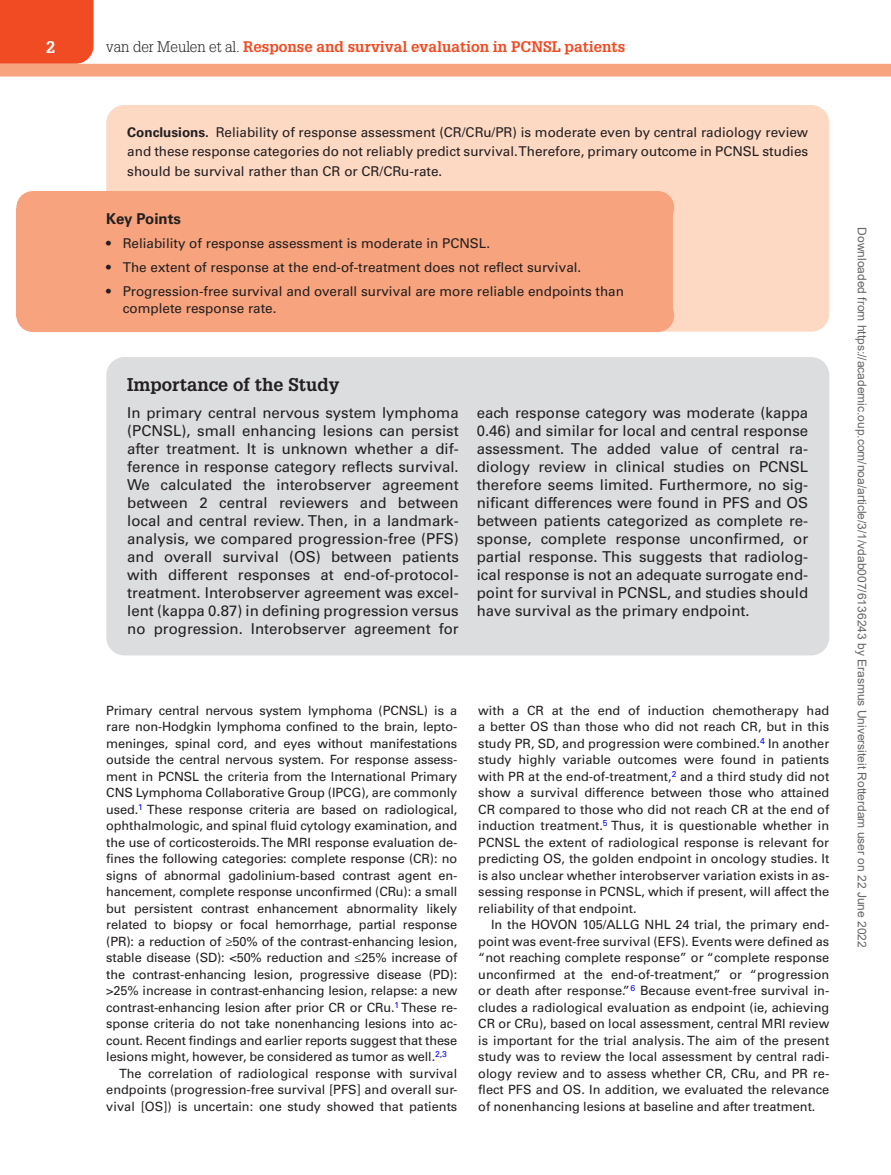
<style>
.page{position:relative;width:891px;height:1175px;background:#fff}
.page>*{position:absolute;margin:0;border:0;box-sizing:border-box;transform-origin:0 0}
.t1{font:700 18px "Glypha LT Std";color:#231f20}
.t2{font:700 16.5px "Glypha LT Std";color:#fff}
.t3{font:15px/18px "Univers LT Std";color:#231f20;text-align:justify}
.t4{font:700 15px "Glypha LT Std";color:#f04b22}
.t5{font:700 15px "Univers LT Std";color:#231f20}
.t6{font:13.5px/19.5px "Univers LT Std";color:#231f20;text-align:justify}
.t7{font:12.75px/16.5px "Univers LT Std";letter-spacing:-.01em;color:#231f20;text-align:justify}
.t8{font:12px "Arial";color:#666}
.s1{font-weight:300;color:#231f20}
.s2{font-weight:700}
</style>
<div class="page">
<div style="left:0;top:0;width:94px;height:64px;background:#f04b22"></div>
<div style="left:0;top:64px;width:891px;height:12px;background:#f7a37d"></div>
<div style="left:106px;top:105px;width:723px;height:227px;background:#fdd8c3;border-radius:18px"></div>
<div style="left:16px;top:209px;width:657px;height:34px;background:#f7a37d"></div>
<div style="left:33px;top:191px;width:624px;height:33px;background:#f7a37d"></div>
<hr style="left:657px;top:191px;width:1px;height:33px;background:#f7a37d">
<div style="left:16px;top:225px;width:657px;height:40px;background:#f7a37d"></div>
<div style="left:16px;top:249px;width:657px;height:40px;background:#f7a37d"></div>
<div style="left:16px;top:273px;width:657px;height:43px;background:#f7a37d"></div>
<div style="left:33px;top:299px;width:624px;height:33px;background:#f7a37d"></div>
<hr style="left:657px;top:299px;width:1px;height:33px;background:#f7a37d">
<div style="left:106px;top:357px;width:723px;height:298px;background:#dcdddf;border-radius:18px"></div>
<p class="t2" style="left:46px;top:37px;width:11px">2</p>
<p class="t4" style="left:106px;top:37px;width:520px"><span class="s1">van der Meulen et al.</span> Response and survival evaluation in PCNSL patients</p>
<p class="t6" style="left:127px;top:122px;width:682px"><span class="s2">Conclusions.</span> Reliability of response assessment (CR/CRu/PR) is moderate even by central radiology review and these response categories do not reliably predict survival. Therefore, primary outcome in PCNSL studies should be survival rather than CR or CR/CRu-rate.</p>
<p class="t5" style="left:106px;top:210px;width:76px">Key Points</p>
<p class="t6" style="left:106px;top:233px;width:385px">• Reliability of response assessment is moderate in PCNSL.</p>
<p class="t6" style="left:106px;top:257px;width:477px">• The extent of response at the end-of-treatment does not reflect survival.</p>
<p class="t6" style="left:123px;top:283px;width:503px;line-height:16.5px;text-indent:-16px">• Progression-free survival and overall survival are more reliable endpoints than complete response rate.</p>
<h1 class="t1" style="left:127px;top:373px;width:214px">Importance of the Study</h1>
<p class="t3" style="left:127px;top:404px;width:333px">In primary central nervous system lymphoma (PCNSL), small enhancing lesions can persist after treatment. It is unknown whether a dif&shy;ference in response category reflects survival.<br>We calculated the interobserver agreement between 2 central reviewers and between local and central review. Then, in a landmark&shy;analysis, we compared progression-free (PFS) and overall survival (OS) between patients with different responses at end-of-protocol&shy;treatment. Interobserver agreement was excel&shy;lent (kappa 0.87) in defining progression versus no progression. Interobserver agreement for</p>
<p class="t3" style="left:477px;top:404px;width:333px">each response category was moderate (kappa 0.46) and similar for local and central response assessment. The added value of central ra&shy;diology review in clinical studies on PCNSL therefore seems limited. Furthermore, no sig&shy;nificant differences were found in PFS and OS between patients categorized as complete re&shy;sponse, complete response unconfirmed, or partial response. This suggests that radiolog&shy;ical response is not an adequate surrogate end&shy;point for survival in PCNSL, and studies should have survival as the primary endpoint.</p>
<p class="t7" style="left:106px;top:702px;width:352px">Primary central nervous system lymphoma (PCNSL) is a</p>
<p class="t7" style="left:106px;top:718px;width:352px">rare non-Hodgkin lymphoma confined to the brain, lepto-</p>
<p class="t7" style="left:106px;top:735px;width:353px">meninges, spinal cord, and eyes without manifestations</p>
<p class="t7" style="left:106px;top:751px;width:353px">outside the central nervous system. For response assess-</p>
<p class="t7" style="left:106px;top:768px;width:352px">ment in PCNSL the criteria from the International Primary</p>
<p class="t7" style="left:106px;top:784px;width:352px">CNS Lymphoma Collaborative Group (IPCG), are commonly</p>
<p class="t7" style="left:106px;top:801px;width:352px">used.<sup>1</sup> These response criteria are based on radiological,</p>
<p class="t7" style="left:106px;top:817px;width:353px">ophthalmologic, and spinal fluid cytology examination, and</p>
<p class="t7" style="left:106px;top:834px;width:353px">the use of corticosteroids. The MRI response evaluation de-</p>
<p class="t7" style="left:106px;top:850px;width:353px">fines the following categories: complete response (CR): no</p>
<p class="t7" style="left:106px;top:867px;width:353px">signs of abnormal gadolinium-based contrast agent en-</p>
<p class="t7" style="left:106px;top:883px;width:353px">hancement, complete response unconfirmed (CRu): a small</p>
<p class="t7" style="left:106px;top:900px;width:352px">but persistent contrast enhancement abnormality likely</p>
<p class="t7" style="left:106px;top:916px;width:352px">related to biopsy or focal hemorrhage, partial response</p>
<p class="t7" style="left:106px;top:933px;width:353px">(PR): a reduction of ≥50% of the contrast-enhancing lesion,</p>
<p class="t7" style="left:106px;top:949px;width:352px">stable disease (SD): &lt;50% reduction and ≤25% increase of</p>
<p class="t7" style="left:106px;top:966px;width:352px">the contrast-enhancing lesion, progressive disease (PD):</p>
<p class="t7" style="left:106px;top:982px;width:353px">&gt;25% increase in contrast-enhancing lesion, relapse: a new</p>
<p class="t7" style="left:106px;top:999px;width:353px">contrast-enhancing lesion after prior CR or CRu.<sup>1</sup> These re-</p>
<p class="t7" style="left:106px;top:1015px;width:352px">sponse criteria do not take nonenhancing lesions into ac-</p>
<p class="t7" style="left:106px;top:1032px;width:353px">count. Recent findings and earlier reports suggest that these</p>
<p class="t7" style="left:106px;top:1048px;width:342px">lesions might, however, be considered as tumor as well.<sup>2</sup><sup>,</sup><sup>3</sup></p>
<p class="t7" style="left:119px;top:1065px;width:340px">The correlation of radiological response with survival</p>
<p class="t7" style="left:106px;top:1081px;width:352px">endpoints (progression-free survival [PFS] and overall sur-</p>
<p class="t7" style="left:106px;top:1098px;width:353px">vival [OS]) is uncertain: one study showed that patients</p>
<p class="t7" style="left:478px;top:702px;width:353px">with a CR at the end of induction chemotherapy had a better OS than those who did not reach CR, but in this study PR, SD, and progression were combined.<sup>4</sup> In another study highly variable outcomes were found in patients with PR at the end-of-treatment,<sup>2</sup> and a third study did not show a survival difference between those who attained CR compared to those who did not reach CR at the end of induction treatment.<sup>5</sup> Thus, it is questionable whether in PCNSL the extent of radiological response is relevant for predicting OS, the golden endpoint in oncology studies. It is also unclear whether interobserver variation exists in as&shy;sessing response in PCNSL, which if present, will affect the reliability of that endpoint.</p>
<p class="t7" style="left:478px;top:916px;width:353px;text-indent:13px">In the HOVON 105/ALLG NHL 24 trial, the primary end&shy;point was event-free survival (EFS). Events were defined as “not reaching complete response” or “complete response unconfirmed at the end-of-treatment,” or “progression or death after response.”<sup>6</sup> Because event-free survival in&shy;cludes a radiological evaluation as endpoint (ie, achieving CR or CRu), based on local assessment, central MRI review is important for the trial analysis. The aim of the present study was to review the local assessment by central radi&shy;ology review and to assess whether CR, CRu, and PR re&shy;flect PFS and OS. In addition, we evaluated the relevance of nonenhancing lesions at baseline and after treatment.</p>
<p class="t8" style="left:866px;top:227px;width:721px;rotate:90deg">Downloaded from https://academic.oup.com/noa/article/3/1/vdab007/6136243 by Erasmus Universiteit Rotterdam user on 22 June 2022</p>
</div>
